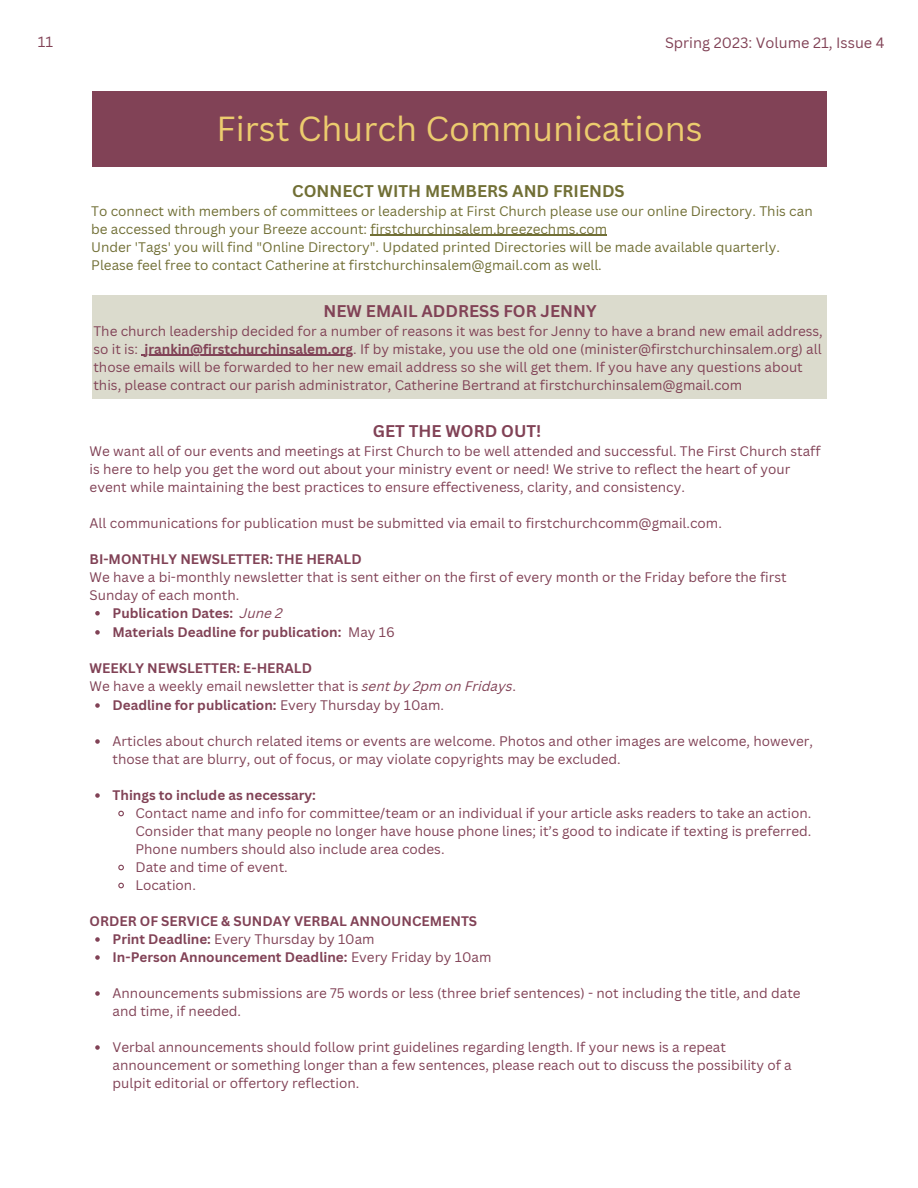
<style>
.page{position:relative;width:918px;height:1188px;background:#fff}
.page>*{position:absolute;margin:0;border:0;box-sizing:border-box;transform-origin:0 0}
.t1{font:33.9px "Canva Sans";color:#eccc6e}
.t2{font:700 16.5px "Canva Sans";color:#814256}
.t3{font:700 16.5px "Canva Sans";color:#716f35}
.t4{font:14.55px "Canva Sans";color:#814256}
.t5{font:14.4px "Canva Sans";color:#814256}
.t6{font:13.5px/18px "Canva Sans";color:#814256}
.t7{font:13.5px/18px "Canva Sans";color:#716f35}
.t8{font:700 13.5px/19.2px "Canva Sans";color:#814256}
.s1{font-weight:700}
.s2{font-weight:400;font-style:italic}
.s3{font-weight:400}
.s4{font-style:italic}
</style>
<div class="page">
<div style="left:92px;top:92px;width:735px;height:75px;background:#814256"></div>
<svg style="left:95px;top:611px;width:5px;height:5px"></svg>
<svg style="left:95px;top:630px;width:5px;height:5px"></svg>
<svg style="left:95px;top:703px;width:5px;height:5px"></svg>
<svg style="left:95px;top:739px;width:5px;height:5px"></svg>
<svg style="left:95px;top:793px;width:5px;height:5px"></svg>
<svg style="left:118px;top:810px;width:6px;height:7px"></svg>
<svg style="left:118px;top:864px;width:6px;height:7px"></svg>
<svg style="left:118px;top:882px;width:6px;height:7px"></svg>
<svg style="left:95px;top:937px;width:5px;height:5px"></svg>
<svg style="left:95px;top:955px;width:5px;height:5px"></svg>
<svg style="left:95px;top:991px;width:5px;height:5px"></svg>
<svg style="left:95px;top:1045px;width:5px;height:5px"></svg>
<div style="left:92px;top:295px;width:735px;height:103px;background:#dbdbcd"></div>
<hr style="left:371px;top:235px;width:236px;height:1px;background:#716f35">
<hr style="left:145px;top:355px;width:208px;height:1px;background:#814256">
<p class="t5" style="left:38px;top:32px;width:17px">11</p>
<p class="t4" style="left:665px;top:33px;width:221px">Spring 2023: Volume 21, Issue 4</p>
<h1 class="t1" style="left:217px;top:105px;width:487px">First Church Communications</h1>
<p class="t3" style="left:292px;top:179px;width:334px">CONNECT WITH MEMBERS AND FRIENDS</p>
<p class="t7" style="left:91px;top:202px;width:723px">To connect with members of committees or leadership at First Church please use our online Directory. This can be accessed through your Breeze account: firstchurchinsalem.breezechms.com<br>Under 'Tags' you will find "Online Directory". Updated printed Directories will be made available quarterly.<br>Please feel free to contact Catherine at firstchurchinsalem@gmail.com as well.</p>
<p class="t2" style="left:324px;top:299px;width:275px">NEW EMAIL ADDRESS FOR JENNY</p>
<p class="t6" style="left:93px;top:322px;width:731px">The church leadership decided for a number of reasons it was best for Jenny to have a brand new email address, so it is: <span class="s1">jrankin@firstchurchinsalem.org</span>. If by mistake, you use the old one (minister@firstchurchinsalem.org) all those emails will be forwarded to her new email address so she will get them. If you have any questions about this, please contract our parish administrator, Catherine Bertrand at firstchurchinsalem@gmail.com</p>
<p class="t2" style="left:373px;top:419px;width:170px">GET THE WORD OUT!</p>
<p class="t6" style="left:90px;top:442px;width:733px">We want all of our events and meetings at First Church to be well attended and successful. The First Church staff is here to help you get the word out about your ministry event or need! We strive to reflect the heart of your event while maintaining the best practices to ensure effectiveness, clarity, and consistency.</p>
<p class="t6" style="left:90px;top:514px;width:634px">All communications for publication must be submitted via email to firstchurchcomm@gmail.com.</p>
<p class="t8" style="left:90px;top:549px;width:274px">BI-MONTHLY NEWSLETTER: THE HERALD</p>
<p class="t6" style="left:90px;top:568px;width:699px">We have a bi-monthly newsletter that is sent either on the first of every month or the Friday before the first<br>Sunday of each month.</p>
<p class="t8" style="left:113px;top:603px;width:284px">Publication Dates: <span class="s2">June 2<br></span>Materials Deadline for publication: <span class="s3">May 16</span></p>
<p class="t6" style="left:90px;top:659px;width:428px"><span class="s1">WEEKLY NEWSLETTER: E-HERALD<br></span>We have a weekly email newsletter that is <span class="s4">sent by 2pm on Fridays</span>.</p>
<p class="t8" style="left:113px;top:695px;width:333px">Deadline for publication: <span class="s3">Every Thursday by 10am.</span></p>
<p class="t6" style="left:113px;top:732px;width:702px">Articles about church related items or events are welcome. Photos and other images are welcome, however, those that are blurry, out of focus, or may violate copyrights may be excluded.</p>
<p class="t8" style="left:113px;top:785px;width:205px">Things to include as necessary:</p>
<p class="t6" style="left:136px;top:804px;width:677px">Contact name and info for committee/team or an individual if your article asks readers to take an action.<br>Consider that many people no longer have house phone lines; it’s good to indicate if texting is preferred.<br>Phone numbers should also include area codes.<br>Date and time of event.<br>Location.</p>
<p class="t8" style="left:90px;top:911px;width:389px">ORDER OF SERVICE &amp; SUNDAY VERBAL ANNOUNCEMENTS</p>
<p class="t8" style="left:113px;top:930px;width:380px;line-height:18px">Print Deadline: <span class="s3">Every Thursday by 10am<br></span>In-Person Announcement Deadline: <span class="s3">Every Friday by 10am</span></p>
<p class="t6" style="left:113px;top:984px;width:690px">Announcements submissions are 75 words or less (three brief sentences) - not including the title, and date and time, if needed.</p>
<p class="t6" style="left:113px;top:1038px;width:681px">Verbal announcements should follow print guidelines regarding length. If your news is a repeat announcement or something longer than a few sentences, please reach out to discuss the possibility of a pulpit editorial or offertory reflection.</p>
</div>
